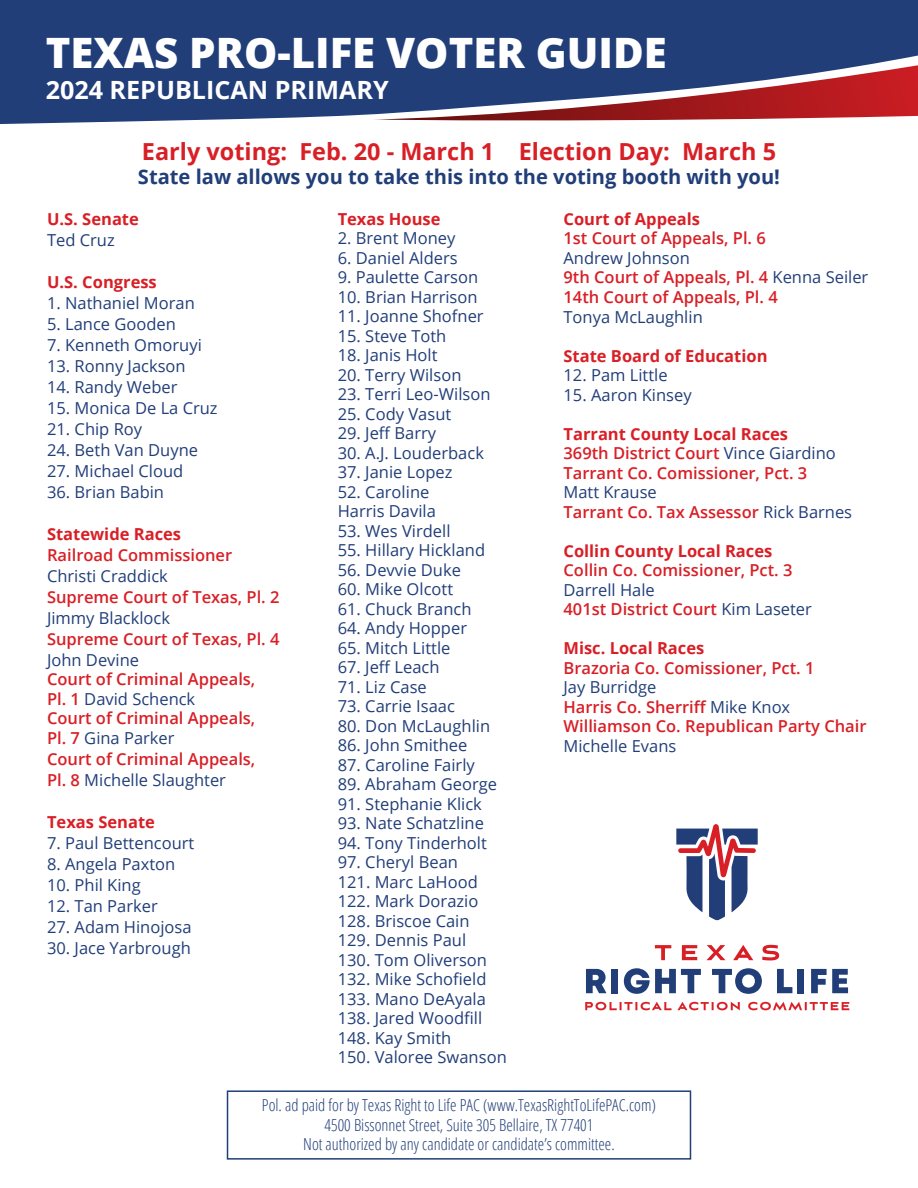
<style>
.page{position:relative;width:918px;height:1188px;background:#fff}
.page>*{position:absolute;margin:0;border:0;box-sizing:border-box;transform-origin:0 0}
.t1{font:800 41.85px "Open Sans";color:#fff}
.t2{font:700 25.2px "Open Sans";color:#fff}
.t3{font:700 23.4px "Open Sans";color:#d91f26}
.t4{font:700 20.1px "Open Sans";color:#213e79}
.t5{font:16.5px/19.5px "Open Sans";color:#213e79}
.t6{font:600 16.5px/19.5px "Open Sans";color:#d91f26}
.t7{font:300 condensed 16.5px/19.5px "Open Sans";color:#213e79;text-align:center}
.t8{font:700 16.5px "Open Sans";color:#d91f26}
.s1{font-weight:400;color:#213e79}
.s2{font-weight:700}
.s3{font-weight:600;color:#d91f26}
</style>
<div class="page">
<div style="left:0;top:0;width:918px;height:124px;background:#213e79"></div>
<svg style="left:373px;top:65px;width:545px;height:58px"></svg>
<svg style="left:655px;top:945px;width:16px;height:15px"></svg>
<svg style="left:682px;top:945px;width:15px;height:15px"></svg>
<svg style="left:706px;top:945px;width:20px;height:15px"></svg>
<svg style="left:733px;top:945px;width:20px;height:15px"></svg>
<svg style="left:762px;top:945px;width:17px;height:15px"></svg>
<svg style="left:586px;top:969px;width:21px;height:24px"></svg>
<div style="left:612px;top:969px;width:6px;height:24px;background:#213e79"></div>
<svg style="left:624px;top:968px;width:77px;height:26px"></svg>
<svg style="left:712px;top:968px;width:50px;height:26px"></svg>
<svg style="left:777px;top:969px;width:15px;height:24px"></svg>
<div style="left:798px;top:969px;width:6px;height:24px;background:#213e79"></div>
<svg style="left:811px;top:969px;width:37px;height:24px"></svg>
<svg style="left:676px;top:824px;width:82px;height:96px"></svg>
<svg style="left:585px;top:1002px;width:264px;height:8px"></svg>
<div style="left:227px;top:1090px;width:464px;height:70px;border:2px solid #213e79"></div>
<h1 class="t1" style="left:46px;top:21px;width:623px">TEXAS PRO-LIFE VOTER GUIDE</h1>
<h2 class="t2" style="left:46px;top:72px;width:345px">2024 REPUBLICAN PRIMARY</h2>
<h3 class="t3" style="left:142px;top:135px;width:636px">Early voting: Feb. 20 - March 1 Election Day: March 5</h3>
<p class="t4" style="left:138px;top:163px;width:644px">State law allows you to take this into the voting booth with you!</p>
<p class="t8" style="left:47px;top:207px;width:93px">U.S. Senate</p>
<p class="t5" style="left:47px;top:230px;width:69px">Ted Cruz</p>
<p class="t8" style="left:47px;top:270px;width:111px">U.S. Congress</p>
<p class="t5" style="left:47px;top:293px;width:149px">1. Nathaniel Moran</p>
<p class="t5" style="left:47px;top:314px;width:130px">5. Lance Gooden</p>
<p class="t5" style="left:47px;top:335px;width:156px">7. Kenneth Omoruyi</p>
<p class="t5" style="left:47px;top:356px;width:140px">13. Ronny Jackson</p>
<p class="t5" style="left:47px;top:377px;width:132px">14. Randy Weber</p>
<p class="t5" style="left:47px;top:398px;width:172px">15. Monica De La Cruz</p>
<p class="t5" style="left:47px;top:419px;width:97px">21. Chip Roy</p>
<p class="t5" style="left:47px;top:440px;width:153px">24. Beth Van Duyne</p>
<p class="t5" style="left:47px;top:461px;width:138px">27. Michael Cloud</p>
<p class="t5" style="left:47px;top:482px;width:119px">36. Brian Babin</p>
<p class="t8" style="left:47px;top:522px;width:136px">Statewide Races</p>
<p class="t6" style="left:47px;top:545px;width:187px">Railroad Commissioner</p>
<p class="t5" style="left:47px;top:566px;width:122px">Christi Craddick</p>
<p class="t6" style="left:47px;top:587px;width:234px">Supreme Court of Texas, Pl. 2</p>
<p class="t5" style="left:47px;top:608px;width:125px">Jimmy Blacklock</p>
<p class="t6" style="left:47px;top:629px;width:234px">Supreme Court of Texas, Pl. 4</p>
<p class="t5" style="left:47px;top:650px;width:94px">John Devine</p>
<p class="t6" style="left:47px;top:669px;width:210px">Court of Criminal Appeals,<br>Pl. 1 <span class="s1">David Schenck<br></span>Court of Criminal Appeals,<br>Pl. 7 <span class="s1">Gina Parker</span></p>
<p class="t6" style="left:47px;top:748px;width:210px;line-height:21px">Court of Criminal Appeals,<br>Pl. 8 <span class="s1">Michelle Slaughter</span></p>
<p class="t8" style="left:47px;top:810px;width:109px">Texas Senate</p>
<p class="t5" style="left:47px;top:833px;width:149px">7. Paul Bettencourt</p>
<p class="t5" style="left:47px;top:854px;width:130px">8. Angela Paxton</p>
<p class="t5" style="left:47px;top:875px;width:95px">10. Phil King</p>
<p class="t5" style="left:47px;top:896px;width:112px">12. Tan Parker</p>
<p class="t5" style="left:47px;top:917px;width:146px">27. Adam Hinojosa</p>
<p class="t5" style="left:47px;top:938px;width:145px">30. Jace Yarbrough</p>
<p class="t8" style="left:338px;top:207px;width:104px">Texas House</p>
<p class="t5" style="left:338px;top:228px;width:119px">2. Brent Money</p>
<p class="t5" style="left:338px;top:248px;width:122px">6. Daniel Alders</p>
<p class="t5" style="left:338px;top:267px;width:142px">9. Paulette Carson</p>
<p class="t5" style="left:338px;top:287px;width:141px">10. Brian Harrison</p>
<p class="t5" style="left:338px;top:306px;width:148px">11. Joanne Shofner</p>
<p class="t5" style="left:338px;top:326px;width:110px">15. Steve Toth</p>
<p class="t5" style="left:338px;top:345px;width:101px">18. Janis Holt</p>
<p class="t5" style="left:338px;top:365px;width:125px">20. Terry Wilson</p>
<p class="t5" style="left:338px;top:384px;width:154px">23. Terri Leo-Wilson</p>
<p class="t5" style="left:338px;top:404px;width:115px">25. Cody Vasut</p>
<p class="t5" style="left:338px;top:423px;width:100px">29. Jeff Barry</p>
<p class="t5" style="left:338px;top:443px;width:148px">30. A.J. Louderback</p>
<p class="t5" style="left:338px;top:462px;width:116px">37. Janie Lopez</p>
<p class="t5" style="left:338px;top:482px;width:100px">52. Caroline<br>Harris Davila</p>
<p class="t5" style="left:338px;top:521px;width:114px">53. Wes Virdell</p>
<p class="t5" style="left:338px;top:540px;width:149px">55. Hillary Hickland</p>
<p class="t5" style="left:338px;top:560px;width:125px">56. Devvie Duke</p>
<p class="t5" style="left:338px;top:579px;width:117px">60. Mike Olcott</p>
<p class="t5" style="left:338px;top:599px;width:135px">61. Chuck Branch</p>
<p class="t5" style="left:338px;top:618px;width:131px">64. Andy Hopper</p>
<p class="t5" style="left:338px;top:638px;width:114px">65. Mitch Little</p>
<p class="t5" style="left:338px;top:657px;width:103px">67. Jeff Leach</p>
<p class="t5" style="left:338px;top:677px;width:91px">71. Liz Case</p>
<p class="t5" style="left:338px;top:696px;width:119px">73. Carrie Isaac</p>
<p class="t5" style="left:338px;top:716px;width:154px">80. Don McLaughlin</p>
<p class="t5" style="left:338px;top:735px;width:131px">86. John Smithee</p>
<p class="t5" style="left:338px;top:755px;width:139px">87. Caroline Fairly</p>
<p class="t5" style="left:338px;top:774px;width:161px">89. Abraham George</p>
<p class="t5" style="left:338px;top:794px;width:146px">91. Stephanie Klick</p>
<p class="t5" style="left:338px;top:813px;width:148px">93. Nate Schatzline</p>
<p class="t5" style="left:338px;top:833px;width:151px">94. Tony Tinderholt</p>
<p class="t5" style="left:338px;top:852px;width:171px">97. Cheryl Bean<br>121. Marc LaHood<br>122. Mark Dorazio<br>128. Briscoe Cain<br>129. Dennis Paul<br>130. Tom Oliverson<br>132. Mike Schofield<br>133. Mano DeAyala<br>138. Jared Woodfill<br>148. Kay Smith<br>150. Valoree Swanson</p>
<p class="t8" style="left:564px;top:207px;width:138px">Court of Appeals</p>
<p class="t6" style="left:564px;top:228px;width:204px">1st Court of Appeals, Pl. 6</p>
<p class="t6" style="left:564px;top:248px;width:306px"><span class="s1">Andrew Johnson<br></span>9th Court of Appeals, Pl. 4 <span class="s1">Kenna Seiler<br></span>14th Court of Appeals, Pl. 4</p>
<p class="t5" style="left:564px;top:306px;width:141px">Tonya McLaughlin</p>
<p class="t8" style="left:564px;top:344px;width:206px">State Board of Education</p>
<p class="t5" style="left:564px;top:365px;width:106px">12. Pam Little</p>
<p class="t5" style="left:564px;top:384px;width:130px">15. Aaron Kinsey</p>
<p class="t6" style="left:564px;top:423px;width:274px"><span class="s2">Tarrant County Local Races<br></span>369th District Court <span class="s1">Vince Giardino<br></span>Tarrant Co. Comissioner, Pct. 3</p>
<p class="t6" style="left:564px;top:482px;width:290px"><span class="s1">Matt Krause<br></span>Tarrant Co. Tax Assessor <span class="s1">Rick Barnes</span></p>
<p class="t8" style="left:564px;top:539px;width:210px">Collin County Local Races</p>
<p class="t6" style="left:564px;top:560px;width:231px">Collin Co. Comissioner, Pct. 3</p>
<p class="t5" style="left:564px;top:579px;width:250px">Darrell Hale<br><span class="s3">401st District Court</span> Kim Laseter</p>
<p class="t8" style="left:564px;top:636px;width:142px">Misc. Local Races</p>
<p class="t6" style="left:564px;top:657px;width:252px">Brazoria Co. Comissioner, Pct. 1</p>
<p class="t6" style="left:564px;top:677px;width:305px"><span class="s1">Jay Burridge<br></span>Harris Co. Sherriff <span class="s1">Mike Knox<br></span>Williamson Co. Republican Party Chair</p>
<p class="t5" style="left:564px;top:735px;width:114px">Michelle Evans</p>
<p class="t7" style="left:262px;top:1095px;width:396px">Pol. ad paid for by Texas Right to Life PAC (www.TexasRightToLifePAC.com)<br>4500 Bissonnet Street, Suite 305 Bellaire, TX 77401<br>Not authorized by any candidate or candidate’s committee.</p>
</div>
